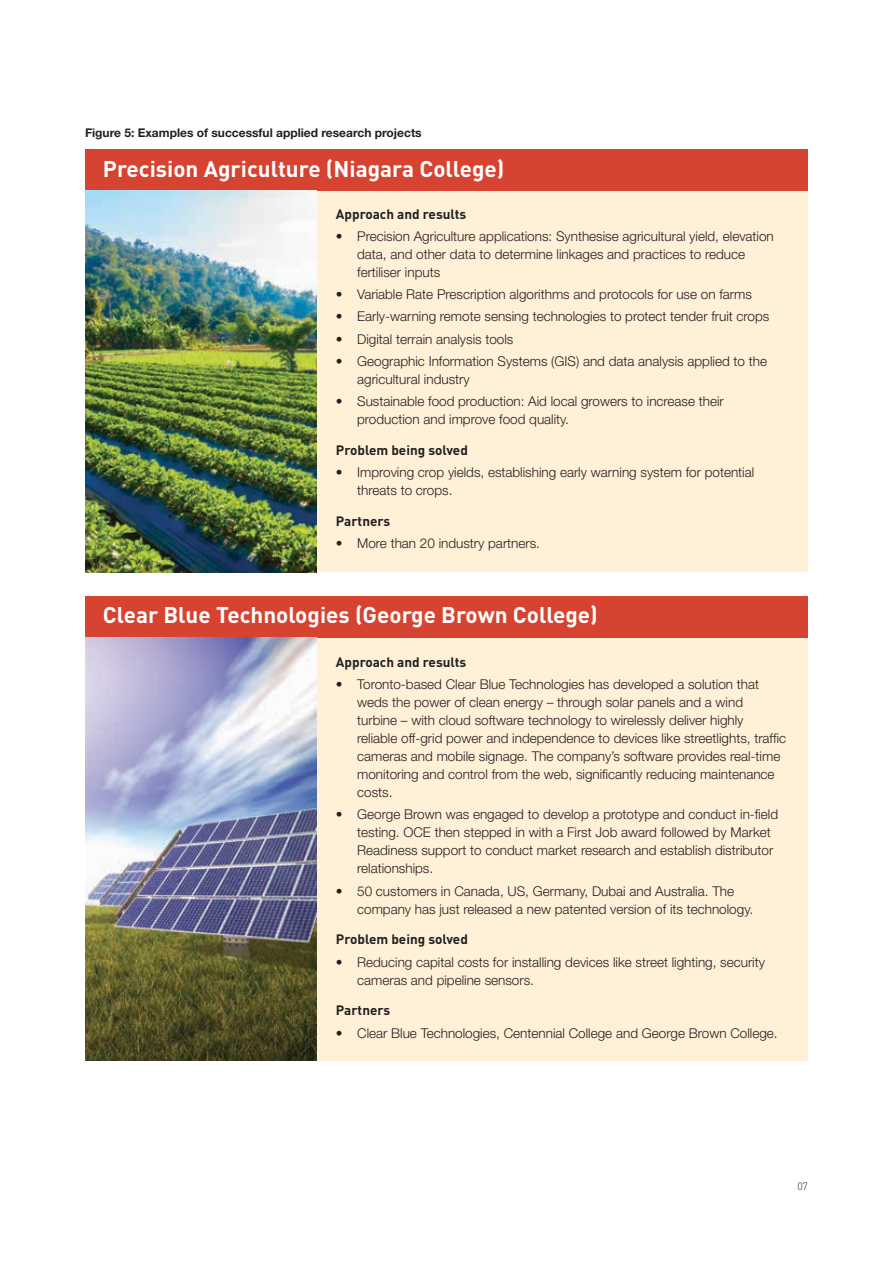
<style>
.page{position:relative;width:893px;height:1263px;background:#fff}
.page>*{position:absolute;margin:0;border:0;box-sizing:border-box;transform-origin:0 0}
.t1{font:700 22.5px "DIN";color:#fff}
.t2{font:300 13.5px/18px "Helvetica Neue";color:#231f20}
.t3{font:700 13.5px "DIN";color:#231f20}
.t4{font:700 12px "Helvetica Neue";color:#231f20}
.t5{font:300 10.5px "DIN";color:#231f20}
</style>
<div class="page">
<div style="left:86px;top:191px;width:722px;height:381px;background:#fff1d8"></div>
<div style="left:86px;top:637px;width:722px;height:423px;background:#fff1d8"></div>
<div style="left:86px;top:149px;width:722px;height:42px;background:#d64330"></div>
<div style="left:86px;top:596px;width:722px;height:41px;background:#d64330"></div>
<img style="left:86px;top:191px;width:230px;height:381px">
<img style="left:86px;top:637px;width:230px;height:423px">
<p class="t4" style="left:85px;top:125px;width:338px">Figure 5: Examples of successful applied research projects</p>
<h1 class="t1" style="left:103px;top:154px;width:403px">Precision Agriculture (Niagara College)</h1>
<p class="t3" style="left:336px;top:205px;width:132px">Approach and results</p>
<p class="t2" style="left:357px;top:227px;width:418px;text-indent:-21px">• Precision Agriculture applications: Synthesise agricultural yield, elevation data, and other data to determine linkages and practices to reduce fertiliser inputs</p>
<p class="t2" style="left:336px;top:285px;width:417px">• Variable Rate Prescription algorithms and protocols for use on farms</p>
<p class="t2" style="left:336px;top:307px;width:435px">• Early-warning remote sensing technologies to protect tender fruit crops</p>
<p class="t2" style="left:336px;top:330px;width:179px">• Digital terrain analysis tools</p>
<p class="t2" style="left:357px;top:352px;width:411px;text-indent:-21px">• Geographic Information Systems (GIS) and data analysis applied to the agricultural industry</p>
<p class="t2" style="left:357px;top:392px;width:368px;text-indent:-21px">• Sustainable food production: Aid local growers to increase their production and improve food quality.</p>
<p class="t3" style="left:336px;top:441px;width:133px">Problem being solved</p>
<p class="t2" style="left:357px;top:463px;width:399px;text-indent:-21px">• Improving crop yields, establishing early warning system for potential threats to crops.</p>
<p class="t3" style="left:336px;top:512px;width:56px">Partners</p>
<p class="t2" style="left:336px;top:534px;width:206px">• More than 20 industry partners.</p>
<h1 class="t1" style="left:103px;top:600px;width:496px">Clear Blue Technologies (George Brown College)</h1>
<p class="t3" style="left:336px;top:653px;width:132px">Approach and results</p>
<p class="t2" style="left:357px;top:675px;width:430px;text-indent:-21px">• Toronto-based Clear Blue Technologies has developed a solution that weds the power of clean energy – through solar panels and a wind turbine – with cloud software technology to wirelessly deliver highly reliable off-grid power and independence to devices like streetlights, traffic cameras and mobile signage. The company’s software provides real-time monitoring and control from the web, significantly reducing maintenance costs.</p>
<p class="t2" style="left:357px;top:805px;width:422px;text-indent:-21px">• George Brown was engaged to develop a prototype and conduct in-field testing. OCE then stepped in with a First Job award followed by Market Readiness support to conduct market research and establish distributor relationships.</p>
<p class="t2" style="left:357px;top:881px;width:397px;text-indent:-21px">• 50 customers in Canada, US, Germany, Dubai and Australia. The company has just released a new patented version of its technology.</p>
<p class="t3" style="left:336px;top:931px;width:133px">Problem being solved</p>
<p class="t2" style="left:357px;top:952px;width:409px;text-indent:-21px">• Reducing capital costs for installing devices like street lighting, security cameras and pipeline sensors.</p>
<p class="t3" style="left:336px;top:1002px;width:56px">Partners</p>
<p class="t2" style="left:336px;top:1023px;width:443px">• Clear Blue Technologies, Centennial College and George Brown College.</p>
<p class="t5" style="left:797px;top:1180px;width:12px">07</p>
</div>
